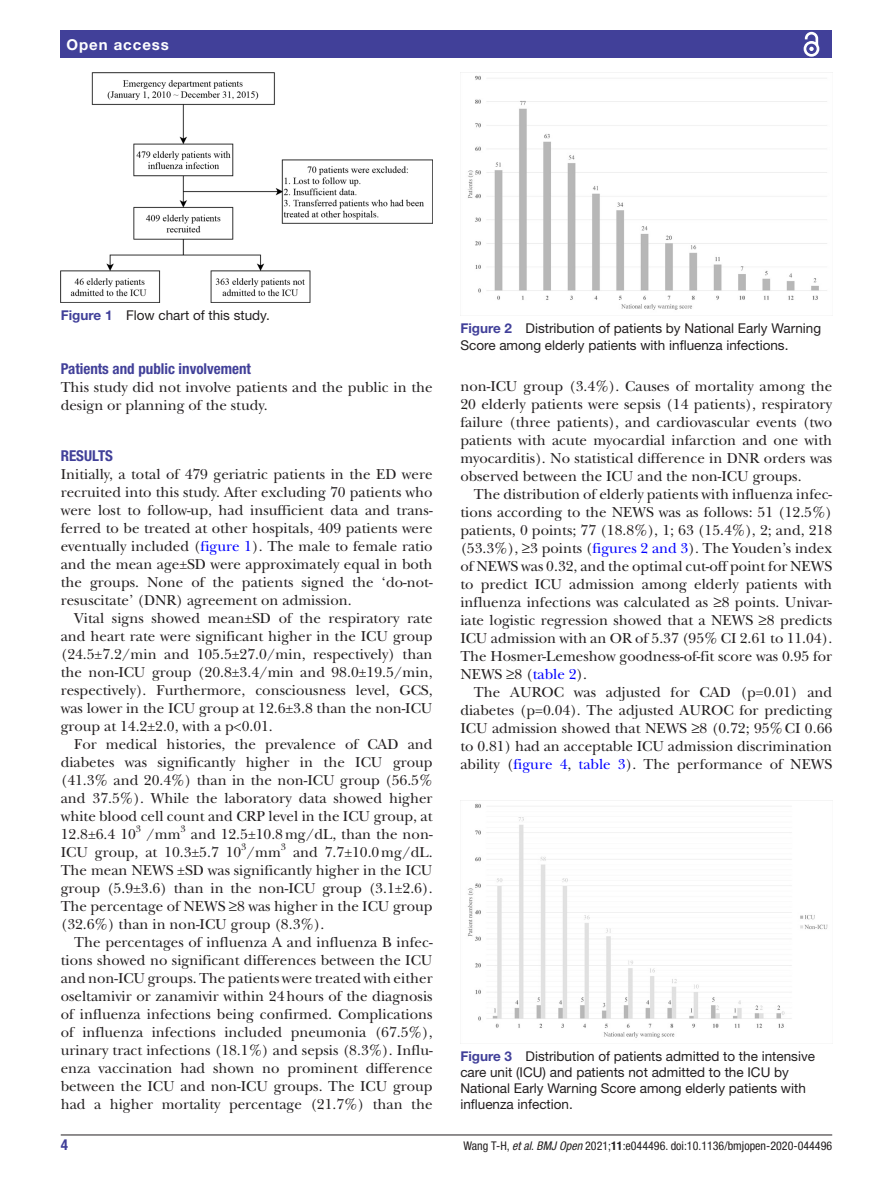
<style>
.page{position:relative;width:893px;height:1191px;background:#fff}
.page>*{position:absolute;margin:0;border:0;box-sizing:border-box;transform-origin:0 0}
.t1{font:15px/18px "New Baskerville";color:#231f20;text-align:justify}
.t2{font:700 condensed 15px "Helvetica Neue LT Std";color:#414099}
.t3{font:700 15px "Helvetica Neue LT Std";letter-spacing:.065em;color:#fff}
.t4{font:13.5px/16.2px "Helvetica Neue LT Std";color:#231f20}
.t5{font:condensed 12px "Helvetica Neue LT Std";color:#231f20}
.t6{font:9.9px "New Baskerville";color:#231f20}
.s1{font-weight:700;color:#414099}
.s2{color:#00f}
.s3{font-style:italic}
.s4{font-weight:700}
</style>
<div class="page">
<hr style="left:61px;top:1134px;width:771px;height:1px;background:#231f20">
<div style="left:61px;top:31px;width:771px;height:27px;background:#414099"></div>
<svg style="left:803px;top:31px;width:17px;height:26px"></svg>
<img style="left:61px;top:73px;width:372px;height:230px">
<img style="left:460px;top:75px;width:367px;height:241px">
<img style="left:460px;top:800px;width:372px;height:238px">
<p class="t3" style="left:66px;top:35px;width:104px">Open access</p>
<p class="t4" style="left:61px;top:307px;width:211px"><span class="s1">Figure 1</span> Flow chart of this study.</p>
<p class="t2" style="left:61px;top:360px;width:192px">Patients and public involvement</p>
<p class="t1" style="left:61px;top:378px;width:373px">This study did not involve patients and the public in the design or planning of the study.</p>
<p class="t2" style="left:61px;top:446px;width:54px">RESULTS</p>
<p class="t1" style="left:61px;top:465px;width:373px">Initially, a total of 479 geriatric patients in the ED were recruited into this study. After excluding 70 patients who were lost to follow-up, had insufficient data and trans&shy;ferred to be treated at other hospitals, 409 patients were eventually included (<span class="s2">figure 1</span>). The male to female ratio and the mean age±SD were approximately equal in both the groups. None of the patients signed the ‘do-not&shy;resuscitate’ (DNR) agreement on admission.</p>
<p class="t1" style="left:61px;top:609px;width:373px;text-indent:14px">Vital signs showed mean±SD of the respiratory rate and heart rate were significant higher in the ICU group (24.5±7.2/min and 105.5±27.0/min, respectively) than the non-ICU group (20.8±3.4/min and 98.0±19.5/min, respectively). Furthermore, consciousness level, GCS, was lower in the ICU group at 12.6±3.8 than the non-ICU group at 14.2±2.0, with a p&lt;0.01.</p>
<p class="t1" style="left:61px;top:735px;width:373px;text-indent:14px">For medical histories, the prevalence of CAD and diabetes was significantly higher in the ICU group (41.3% and 20.4%) than in the non-ICU group (56.5% and 37.5%). While the laboratory data showed higher white blood cell count and CRP level in the ICU group, at 12.8±6.4 10</p>
<p class="t6" style="left:136px;top:823px;width:7px">3</p>
<p class="t1" style="left:146px;top:825px;width:36px">/mm</p>
<p class="t6" style="left:181px;top:823px;width:7px">3</p>
<p class="t1" style="left:61px;top:825px;width:373px;text-indent:130px">and 12.5±10.8mg/dL, than the non-<br>ICU group, at 10.3±5.7 10 /mm</p>
<p class="t6" style="left:241px;top:841px;width:7px">3</p>
<p class="t6" style="left:281px;top:841px;width:7px">3</p>
<p class="t1" style="left:61px;top:843px;width:373px;text-indent:232px">and 7.7±10.0mg/dL.<br>The mean NEWS ±SD was significantly higher in the ICU group (5.9±3.6) than in the non-ICU group (3.1±2.6).<br>The percentage of NEWS ≥8 was higher in the ICU group (32.6%) than in non-ICU group (8.3%).</p>
<p class="t1" style="left:61px;top:933px;width:373px;text-indent:14px">The percentages of influenza A and influenza B infec&shy;tions showed no significant differences between the ICU and non-ICU groups. The patients were treated with either oseltamivir or zanamivir within 24hours of the diagnosis of influenza infections being confirmed. Complications of influenza infections included pneumonia (67.5%), urinary tract infections (18.1%) and sepsis (8.3%). Influ&shy;enza vaccination had shown no prominent difference between the ICU and non-ICU groups. The ICU group had a higher mortality percentage (21.7%) than the</p>
<p class="t4" style="left:460px;top:320px;width:362px"><span class="s1">Figure 2</span> Distribution of patients by National Early Warning<br>Score among elderly patients with influenza infections.</p>
<p class="t1" style="left:460px;top:377px;width:373px">non-ICU group (3.4%). Causes of mortality among the 20 elderly patients were sepsis (14 patients), respiratory failure (three patients), and cardiovascular events (two patients with acute myocardial infarction and one with myocarditis). No statistical difference in DNR orders was observed between the ICU and the non-ICU groups.</p>
<p class="t1" style="left:460px;top:485px;width:373px;text-indent:14px">The distribution of elderly patients with influenza infec&shy;tions according to the NEWS was as follows: 51 (12.5%) patients, 0 points; 77 (18.8%), 1; 63 (15.4%), 2; and, 218 (53.3%), ≥3 points (<span class="s2">figures 2 and 3</span>). The Youden’s index of NEWS was 0.32, and the optimal cut-off point for NEWS to predict ICU admission among elderly patients with influenza infections was calculated as ≥8 points. Univar&shy;iate logistic regression showed that a NEWS ≥8 predicts ICU admission with an OR of 5.37 (95% CI 2.61 to 11.04).<br>The Hosmer-Lemeshow goodness-of-fit score was 0.95 for NEWS ≥8 (<span class="s2">table 2</span>).</p>
<p class="t1" style="left:460px;top:683px;width:373px;text-indent:14px">The AUROC was adjusted for CAD (p=0.01) and diabetes (p=0.04). The adjusted AUROC for predicting ICU admission showed that NEWS ≥8 (0.72; 95%CI 0.66 to 0.81) had an acceptable ICU admission discrimination ability (<span class="s2">figure 4</span>, <span class="s2">table 3</span>). The performance of NEWS</p>
<p class="t4" style="left:460px;top:1047px;width:356px"><span class="s1">Figure 3</span> Distribution of patients admitted to the intensive care unit (ICU) and patients not admitted to the ICU by National Early Warning Score among elderly patients with influenza infection.</p>
<p class="t2" style="left:61px;top:1135px;width:9px">4</p>
<p class="t5" style="left:463px;top:1138px;width:370px">Wang T-H, <span class="s3">et al</span>. <span class="s3">BMJ Open</span> 2021;<span class="s4">11</span>:e044496. doi:10.1136/bmjopen-2020-044496</p>
</div>
